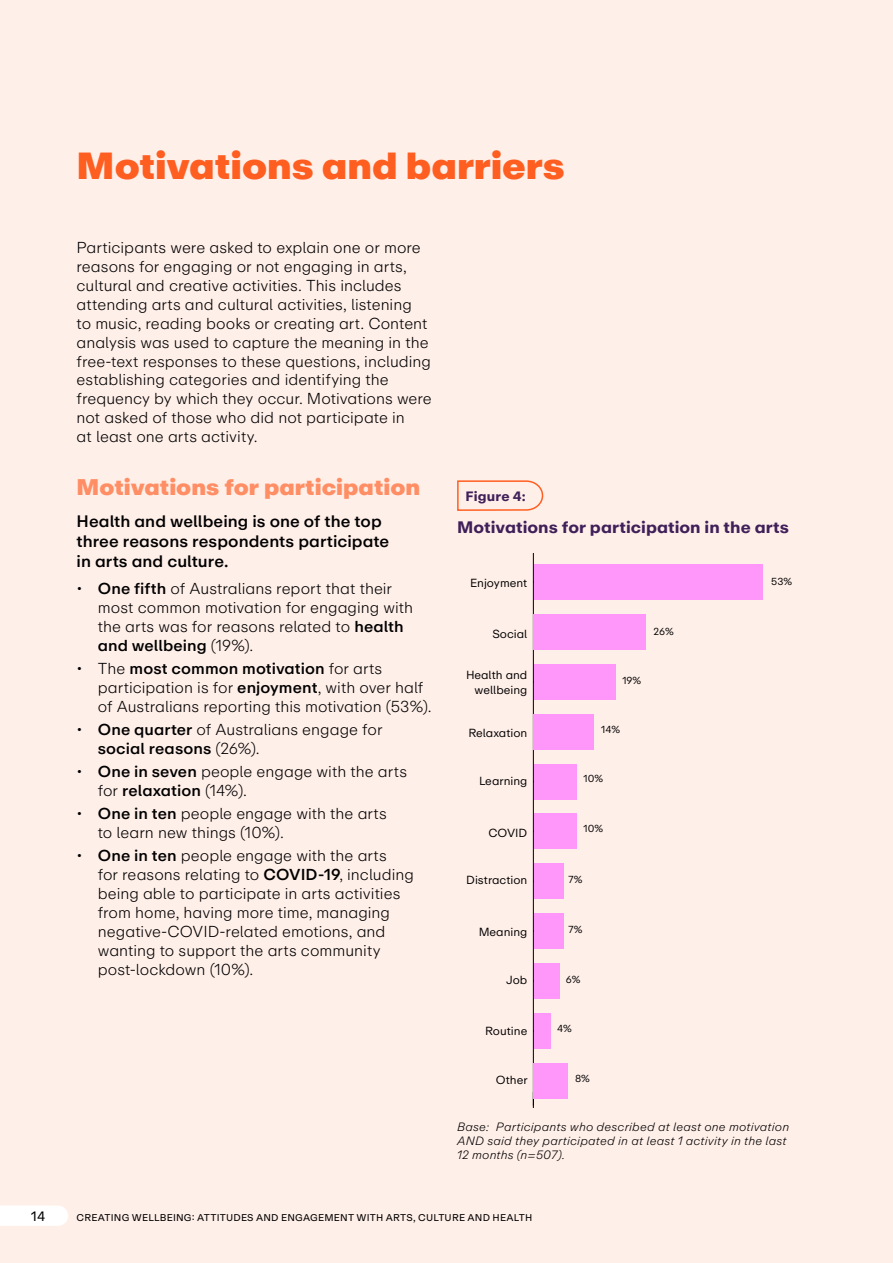
<style>
.page{position:relative;width:893px;height:1263px;background:#ffefe9}
.page>*{position:absolute;margin:0;border:0;box-sizing:border-box;transform-origin:0 0}
.Heading_1{font:900 37.5px "ABC Repro";color:#ff5e21}
.Heading_2{font:900 22.5px "ABC Repro";color:#ff8e64}
.Heading_4___H{font:500 16.5px/19.8px "ABC Repro";color:#000}
.Heading_4___Figures_NOT_ARTIFACT{font:700 16.5px "ABC Repro";letter-spacing:.005em;color:#402059}
.Body_Text{font:300 15.75px/18.9px "ABC Repro";color:#000}
.Figure_Tab{font:700 13.5px "ABC Repro";letter-spacing:.01em;color:#402059}
.t1{font:13.5px "ABC Repro";color:#000}
.t2{font:italic 300 12px/14.4px "ABC Repro";letter-spacing:.015em;color:#000}
.t3{font:11.7px/14.9px "ABC Repro Screen";color:#000;text-align:right}
.t4{font:10.05px "ABC Repro Screen";color:#000}
.t5{font:9.75px "ABC Repro";letter-spacing:.02em;color:#000}
.s1{font-weight:500}
</style>
<div class="page">
<hr style="left:533px;top:553px;width:1px;height:553px;background:#000">
<div style="left:534px;top:564px;width:228px;height:36px;background:#ff96f9"></div>
<div style="left:534px;top:614px;width:112px;height:36px;background:#ff96f9"></div>
<div style="left:534px;top:664px;width:81px;height:36px;background:#ff96f9"></div>
<div style="left:534px;top:714px;width:60px;height:36px;background:#ff96f9"></div>
<div style="left:534px;top:764px;width:43px;height:35px;background:#ff96f9"></div>
<div style="left:534px;top:813px;width:43px;height:36px;background:#ff96f9"></div>
<div style="left:534px;top:863px;width:30px;height:36px;background:#ff96f9"></div>
<div style="left:534px;top:913px;width:30px;height:36px;background:#ff96f9"></div>
<div style="left:534px;top:963px;width:25px;height:36px;background:#ff96f9"></div>
<div style="left:534px;top:1013px;width:17px;height:36px;background:#ff96f9"></div>
<div style="left:534px;top:1063px;width:34px;height:36px;background:#ff96f9"></div>
<svg style="left:457px;top:480px;width:87px;height:31px"></svg>
<svg style="left:0;top:1206px;width:68px;height:20px"></svg>
<h1 class="Heading_1" style="left:77px;top:140px;width:490px">Motivations and barriers</h1>
<p class="Body_Text" style="left:77px;top:238px;width:357px">Participants were asked to explain one or more reasons for engaging or not engaging in arts, cultural and creative activities. This includes attending arts and cultural activities, listening<br>to music, reading books or creating art. Content analysis was used to capture the meaning in the free-text responses to these questions, including establishing categories and identifying the frequency by which they occur. Motivations were not asked of those who did not participate in<br>at least one arts activity.</p>
<h2 class="Heading_2" style="left:77px;top:471px;width:345px">Motivations for participation</h2>
<p class="Heading_4___H" style="left:77px;top:512px;width:314px">Health and wellbeing is one of the top three reasons respondents participate in arts and culture.</p>
<p class="Body_Text" style="left:98px;top:579px;width:317px;text-indent:-21px">• <span class="s1">One fifth</span> of Australians report that their most common motivation for engaging with the arts was for reasons related to <span class="s1">health and wellbeing</span> (19%).</p>
<p class="Body_Text" style="left:98px;top:659px;width:335px;text-indent:-21px">• The <span class="s1">most common motivation</span> for arts participation is for <span class="s1">enjoyment</span>, with over half of Australians reporting this motivation (53%).</p>
<p class="Body_Text" style="left:98px;top:720px;width:286px;text-indent:-21px">• <span class="s1">One quarter</span> of Australians engage for <span class="s1">social reasons</span> (26%).</p>
<p class="Body_Text" style="left:98px;top:762px;width:311px;text-indent:-21px">• <span class="s1">One in seven</span> people engage with the arts for <span class="s1">relaxation</span> (14%).</p>
<p class="Body_Text" style="left:98px;top:804px;width:290px;text-indent:-21px">• <span class="s1">One in ten</span> people engage with the arts to learn new things (10%).</p>
<p class="Body_Text" style="left:98px;top:846px;width:318px;text-indent:-21px">• <span class="s1">One in ten</span> people engage with the arts<br>for reasons relating to <span class="s1">COVID-19</span>, including being able to participate in arts activities from home, having more time, managing negative-COVID-related emotions, and wanting to support the arts community post-lockdown (10%).</p>
<p class="Figure_Tab" style="left:466px;top:487px;width:62px">Figure 4:</p>
<p class="Heading_4___Figures_NOT_ARTIFACT" style="left:457px;top:516px;width:333px">Motivations for participation in the arts</p>
<p class="t3" style="left:470px;top:575px;width:59px">Enjoyment</p>
<p class="t3" style="left:492px;top:626px;width:37px">Social</p>
<p class="t3" style="left:466px;top:667px;width:63px">Health and wellbeing</p>
<p class="t3" style="left:468px;top:726px;width:61px">Relaxation</p>
<p class="t3" style="left:479px;top:773px;width:50px">Learning</p>
<p class="t3" style="left:488px;top:825px;width:41px">COVID</p>
<p class="t3" style="left:466px;top:872px;width:63px">Distraction</p>
<p class="t3" style="left:479px;top:924px;width:50px">Meaning</p>
<p class="t3" style="left:506px;top:973px;width:23px">Job</p>
<p class="t3" style="left:485px;top:1023px;width:44px">Routine</p>
<p class="t4" style="left:653px;top:625px;width:22px">26%</p>
<p class="t4" style="left:622px;top:675px;width:20px">19%</p>
<p class="t4" style="left:601px;top:723px;width:20px">14%</p>
<p class="t4" style="left:583px;top:772px;width:21px">10%</p>
<p class="t4" style="left:583px;top:822px;width:21px">10%</p>
<p class="t4" style="left:568px;top:873px;width:15px">7%</p>
<p class="t4" style="left:568px;top:923px;width:15px">7%</p>
<p class="t4" style="left:566px;top:973px;width:16px">6%</p>
<p class="t4" style="left:557px;top:1022px;width:16px">4%</p>
<p class="t4" style="left:771px;top:575px;width:22px">53%</p>
<p class="t4" style="left:575px;top:1072px;width:16px">8%</p>
<p class="t2" style="left:457px;top:1119px;width:334px">Base: Participants who described at least one motivation<br>AND said they participated in at least 1 activity in the last<br>12 months (n=507).</p>
<p class="t3" style="left:496px;top:1072px;width:33px">Other</p>
<p class="t1" style="left:31px;top:1207px;width:15px">14</p>
<p class="t5" style="left:77px;top:1211px;width:457px">CREATING WELLBEING: ATTITUDES AND ENGAGEMENT WITH ARTS, CULTURE AND HEALTH</p>
</div>
